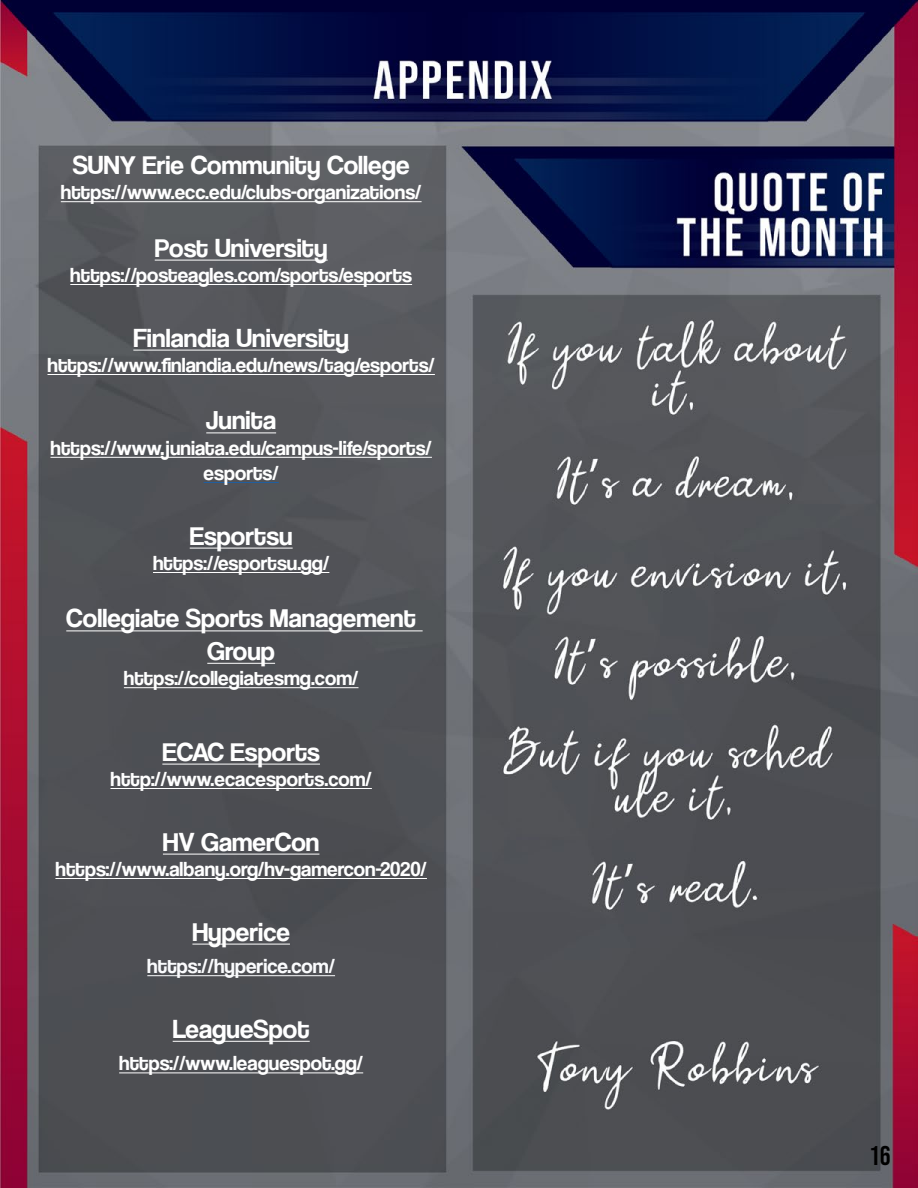
<style>
.page{position:relative;width:918px;height:1188px;background:#fff}
.page>*{position:absolute;margin:0;border:0;box-sizing:border-box;transform-origin:0 0}
.t1{font:27px/32.4px "Coolvetica Rg";color:#fff;text-align:center}
.t2{font:27px "Bebas Neue";color:#000}
.t3{font:21px/25.2px "Coolvetica Rg";color:#fff;text-align:center}
.t4{font:21px "Coolvetica Rg";color:#fafbfd}
</style>
<div class="page">
<img style="left:0;top:0;width:918px;height:1188px">
<hr style="left:61px;top:201px;width:361px;height:1px;background:#fff">
<hr style="left:155px;top:260px;width:173px;height:1px;background:#fff">
<hr style="left:70px;top:284px;width:342px;height:1px;background:#fff">
<hr style="left:133px;top:350px;width:216px;height:1px;background:#fff">
<hr style="left:47px;top:374px;width:388px;height:1px;background:#fff">
<hr style="left:206px;top:433px;width:70px;height:1px;background:#fff">
<hr style="left:50px;top:457px;width:382px;height:1px;background:#fff">
<hr style="left:204px;top:482px;width:75px;height:1px;background:#215e9e">
<hr style="left:190px;top:548px;width:103px;height:1px;background:#fff">
<hr style="left:153px;top:572px;width:176px;height:1px;background:#fff">
<hr style="left:66px;top:631px;width:357px;height:1px;background:#fff">
<hr style="left:207px;top:663px;width:68px;height:1px;background:#fff">
<hr style="left:124px;top:687px;width:234px;height:1px;background:#fff">
<hr style="left:162px;top:764px;width:158px;height:1px;background:#fff">
<hr style="left:110px;top:788px;width:262px;height:1px;background:#fff">
<hr style="left:163px;top:854px;width:156px;height:1px;background:#fff">
<hr style="left:55px;top:878px;width:372px;height:1px;background:#fff">
<hr style="left:192px;top:944px;width:98px;height:1px;background:#fff">
<hr style="left:147px;top:975px;width:188px;height:1px;background:#fafbfd">
<hr style="left:173px;top:1041px;width:137px;height:1px;background:#fff">
<hr style="left:119px;top:1073px;width:244px;height:1px;background:#fff">
<p class="t1" style="left:73px;top:148px;width:338px">SUNY Erie Community College</p>
<p class="t3" style="left:61px;top:179px;width:362px">https://www.ecc.edu/clubs-organizations/</p>
<p class="t1" style="left:155px;top:231px;width:174px">Post University</p>
<p class="t3" style="left:70px;top:262px;width:343px">https://posteagles.com/sports/esports</p>
<p class="t1" style="left:133px;top:321px;width:217px">Finlandia University</p>
<p class="t3" style="left:47px;top:352px;width:389px">https://www.finlandia.edu/news/tag/esports/</p>
<p class="t1" style="left:206px;top:404px;width:71px">Junita</p>
<p class="t3" style="left:50px;top:435px;width:383px">https://www.juniata.edu/campus-life/sports/ esports/</p>
<p class="t1" style="left:190px;top:519px;width:104px">Esportsu</p>
<p class="t3" style="left:153px;top:550px;width:178px">https://esportsu.gg/</p>
<p class="t1" style="left:66px;top:602px;width:351px">Collegiate Sports Management<br>Group</p>
<p class="t3" style="left:124px;top:665px;width:236px">https://collegiatesmg.com/</p>
<p class="t1" style="left:162px;top:735px;width:159px">ECAC Esports</p>
<p class="t3" style="left:110px;top:766px;width:263px">http://www.ecacesports.com/</p>
<p class="t1" style="left:163px;top:825px;width:158px">HV GamerCon</p>
<p class="t3" style="left:55px;top:856px;width:373px">https://www.albany.org/hv-gamercon-2020/</p>
<p class="t1" style="left:192px;top:915px;width:99px">Hyperice</p>
<p class="t4" style="left:147px;top:954px;width:189px">https://hyperice.com/</p>
<p class="t1" style="left:173px;top:1012px;width:139px">LeagueSpot</p>
<p class="t3" style="left:119px;top:1050px;width:246px">https://www.leaguespot.gg/</p>
<p class="t2" style="left:869px;top:1140px;width:23px">16</p>
</div>
